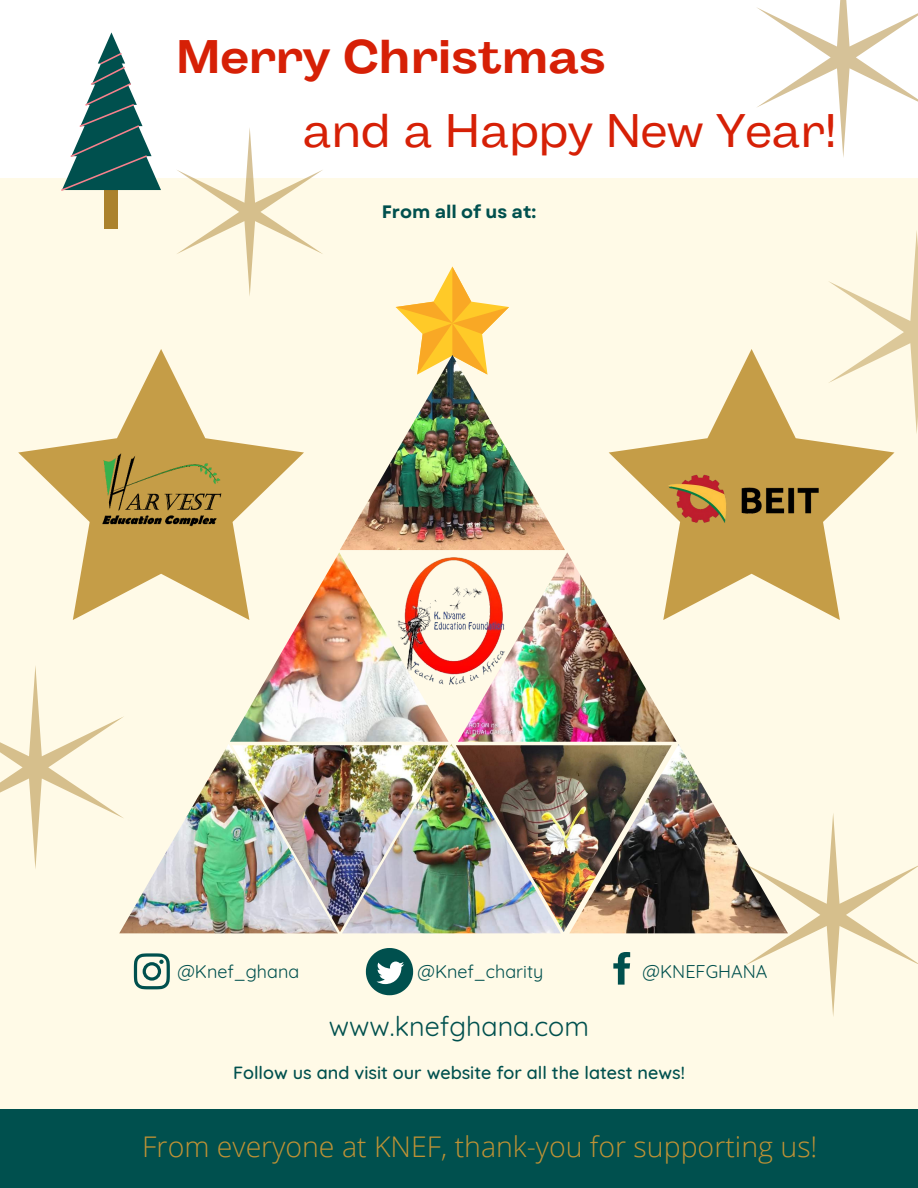
<style>
.page{position:relative;width:918px;height:1188px;background:#fffae7}
.page>*{position:absolute;margin:0;border:0;box-sizing:border-box;transform-origin:0 0}
.t1{font:47.1px "Body Grotesque Fit";color:#d62006}
.t2{font:700 47.1px "Body Grotesque Fit";color:#d62006}
.t3{font:300 28.5px "Open Sans";color:#bf9235}
.t4{font:27px "Quicksand";color:#00504e}
.t5{font:500 18px "Quicksand";color:#00504e}
.t6{font:18px "Quicksand";color:#00504e}
.t7{font:700 18px "Garet";color:#00504e}
</style>
<div class="page">
<svg style="left:396px;top:267px;width:113px;height:88px"></svg>
<div style="left:0;top:0;width:918px;height:178px;background:#fff"></div>
<img style="left:569px;top:744px;width:175px;height:189px">
<svg style="left:744px;top:813px;width:174px;height:203px"></svg>
<div style="left:0;top:1110px;width:918px;height:78px;background:#00504e"></div>
<div style="left:105px;top:186px;width:13px;height:43px;background:#ab822d"></div>
<svg style="left:61px;top:32px;width:100px;height:159px"></svg>
<svg style="left:18px;top:349px;width:286px;height:271px"></svg>
<img style="left:81px;top:447px;width:160px;height:104px">
<svg style="left:609px;top:349px;width:285px;height:271px"></svg>
<img style="left:668px;top:471px;width:153px;height:55px">
<img style="left:340px;top:355px;width:225px;height:195px">
<img style="left:449px;top:557px;width:9px;height:128px">
<img style="left:458px;top:552px;width:219px;height:190px">
<img style="left:119px;top:744px;width:219px;height:189px">
<img style="left:232px;top:745px;width:110px;height:187px">
<img style="left:561px;top:745px;width:111px;height:187px">
<img style="left:342px;top:744px;width:219px;height:189px">
<img style="left:230px;top:552px;width:219px;height:190px">
<svg style="left:134px;top:953px;width:36px;height:36px"></svg>
<svg style="left:613px;top:952px;width:17px;height:33px"></svg>
<svg style="left:366px;top:948px;width:47px;height:47px"></svg>
<svg style="left:177px;top:128px;width:146px;height:168px"></svg>
<svg style="left:757px;top:0;width:161px;height:157px"></svg>
<svg style="left:0;top:666px;width:124px;height:204px"></svg>
<svg style="left:828px;top:231px;width:90px;height:203px"></svg>
<p class="t2" style="left:176px;top:29px;width:431px">Merry Christmas</p>
<p class="t1" style="left:303px;top:103px;width:536px">and a Happy New Year!</p>
<p class="t7" style="left:382px;top:198px;width:156px">From all of us at:</p>
<p class="t6" style="left:177px;top:960px;width:123px">@Knef_ghana</p>
<p class="t6" style="left:418px;top:960px;width:127px">@Knef_charity</p>
<p class="t6" style="left:643px;top:960px;width:127px">@KNEFGHANA</p>
<p class="t4" style="left:329px;top:1009px;width:262px">www.knefghana.com</p>
<p class="t5" style="left:233px;top:1061px;width:453px">Follow us and visit our website for all the latest news!</p>
<p class="t3" style="left:142px;top:1127px;width:677px">From everyone at KNEF, thank-you for supporting us!</p>
</div>
